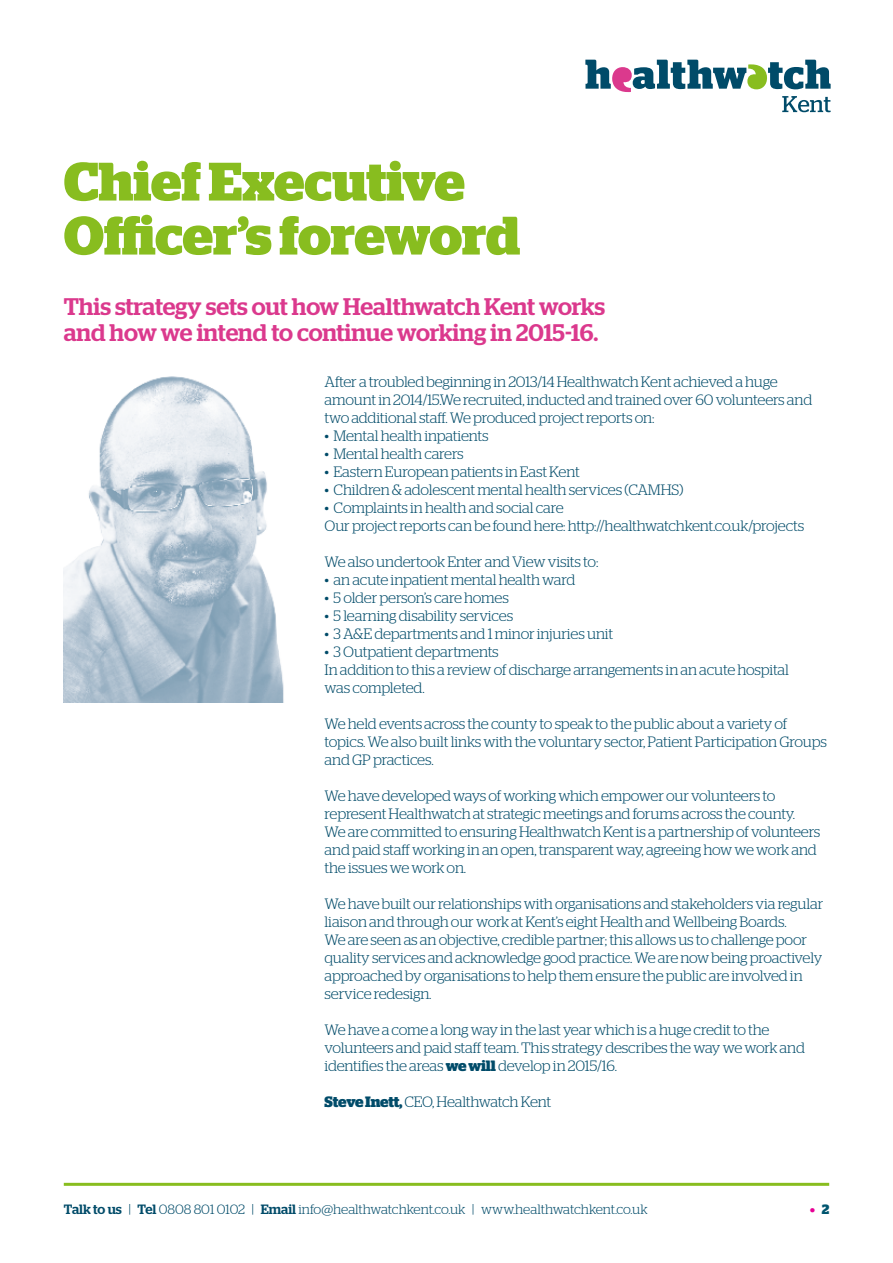
<style>
.page{position:relative;width:893px;height:1263px;background:#fff}
.page>*{position:absolute;margin:0;border:0;box-sizing:border-box;transform-origin:0 0}
.t1{font:700 54px/54px "Stag";letter-spacing:-.005em;color:#88bd1f}
.t2{font:500 24px/26.2px "Stag";letter-spacing:-.005em;color:#db398d}
.t3{font:300 15px/18px "Stag";letter-spacing:-.015em;color:#004b69}
.t4{font:300 13.5px "Stag";color:#004b69}
.t5{font:700 13.5px "Stag";color:#e70095}
.s1{font-weight:700}
.s2{font-weight:500}
.s3{color:#00556f}
</style>
<div class="page">
<img style="left:64px;top:376px;width:220px;height:326px">
<hr style="left:64px;top:1183px;width:765px;height:3px;background:#88bd1f">
<svg style="left:585px;top:60px;width:246px;height:52px"></svg>
<h1 class="t1" style="left:64px;top:155px;width:458px">Chief Executive<br>Officer’s foreword</h1>
<h2 class="t2" style="left:64px;top:293px;width:543px">This strategy sets out how Healthwatch Kent works and how we intend to continue working in 2015-16.</h2>
<p class="t3" style="left:325px;top:373px;width:489px">After a troubled beginning in 2013/14 Healthwatch Kent achieved a huge amount in 2014/15.We recruited, inducted and trained over 60 volunteers and two additional staff. We produced project reports on:</p>
<p class="t3" style="left:325px;top:427px;width:166px">• Mental health inpatients</p>
<p class="t3" style="left:325px;top:445px;width:141px">• Mental health carers</p>
<p class="t3" style="left:325px;top:463px;width:257px">• Eastern European patients in East Kent</p>
<p class="t3" style="left:325px;top:481px;width:360px">• Children &amp; adolescent mental health services (CAMHS)</p>
<p class="t3" style="left:325px;top:499px;width:481px">• Complaints in health and social care<br>Our project reports can be found here: http://healthwatchkent.co.uk/projects</p>
<p class="t3" style="left:325px;top:553px;width:275px">We also undertook Enter and View visits to:</p>
<p class="t3" style="left:325px;top:571px;width:252px">• an acute inpatient mental health ward</p>
<p class="t3" style="left:325px;top:589px;width:186px">• 5 older person’s care homes</p>
<p class="t3" style="left:325px;top:607px;width:190px">• 5 learning disability services</p>
<p class="t3" style="left:325px;top:625px;width:290px">• 3 A&amp;E departments and 1 minor injuries unit</p>
<p class="t3" style="left:325px;top:643px;width:466px">• 3 Outpatient departments<br>In addition to this a review of discharge arrangements in an acute hospital was completed.</p>
<p class="t3" style="left:325px;top:715px;width:504px">We held events across the county to speak to the public about a variety of topics. We also built links with the voluntary sector, Patient Participation Groups and GP practices.</p>
<p class="t3" style="left:325px;top:787px;width:497px">We have developed ways of working which empower our volunteers to represent Healthwatch at strategic meetings and forums across the county.<br>We are committed to ensuring Healthwatch Kent is a partnership of volunteers and paid staff working in an open, transparent way, agreeing how we work and the issues we work on.</p>
<p class="t3" style="left:325px;top:895px;width:500px">We have built our relationships with organisations and stakeholders via regular liaison and through our work at Kent’s eight Health and Wellbeing Boards.<br>We are seen as an objective, credible partner; this allows us to challenge poor quality services and acknowledge good practice. We are now being proactively approached by organisations to help them ensure the public are involved in service redesign.</p>
<p class="t3" style="left:325px;top:1021px;width:482px">We have a come a long way in the last year which is a huge credit to the volunteers and paid staff team. This strategy describes the way we work and identifies the areas <span class="s1">we will</span> develop in 2015/16.</p>
<p class="t3" style="left:325px;top:1093px;width:228px"><span class="s1">Steve Inett,</span> CEO, Healthwatch Kent</p>
<p class="t4" style="left:64px;top:1202px;width:585px"><span class="s2">Talk to us</span> | <span class="s2">Tel</span> 0808 801 0102 | <span class="s2">Email</span> info@healthwatchkent.co.uk | www.healthwatchkent.co.uk</p>
<p class="t5" style="left:810px;top:1201px;width:21px">• <span class="s3">2</span></p>
</div>
